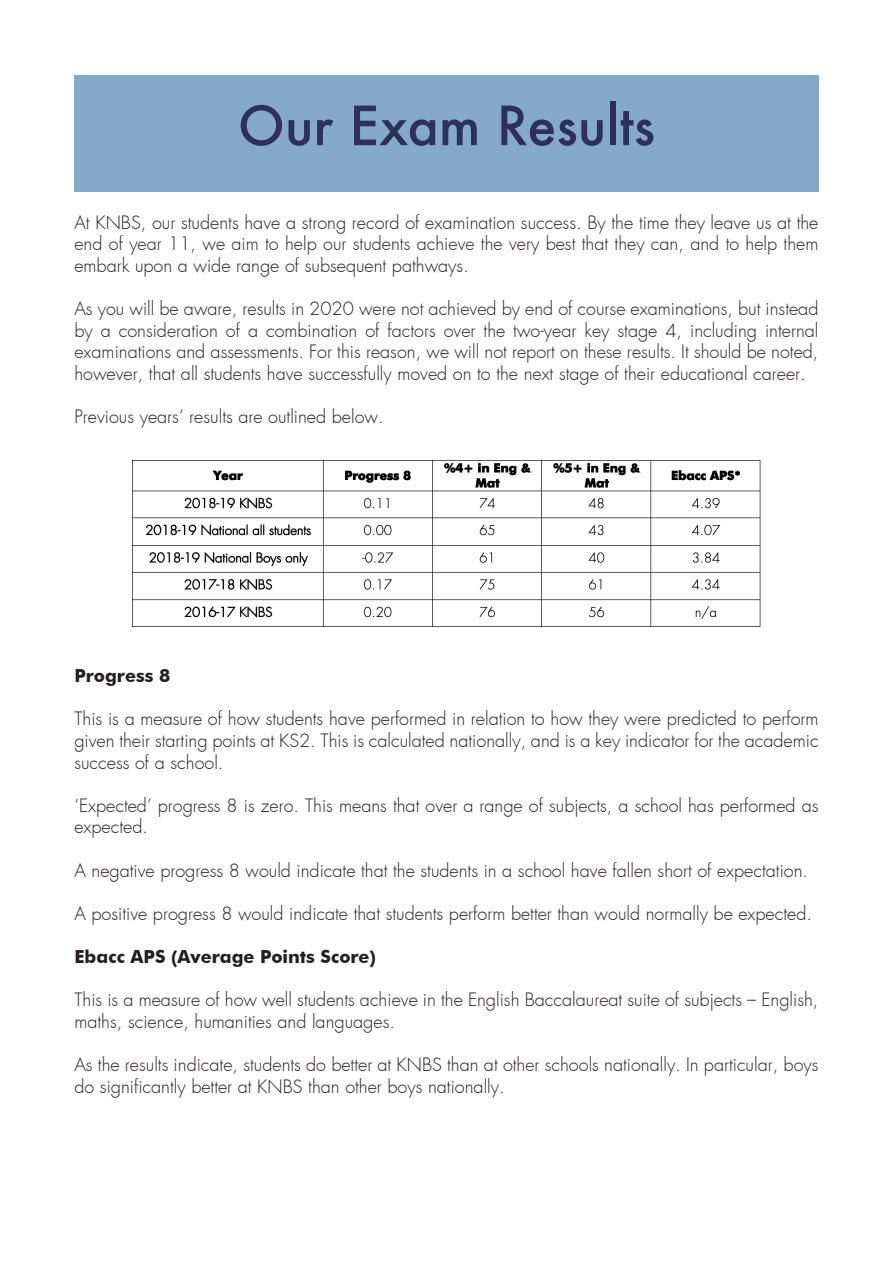
<style>
.page{position:relative;width:893px;height:1263px;background:#fff}
.page>*{position:absolute;margin:0;border:0;box-sizing:border-box;transform-origin:0 0}
.t1{font:500 52.5px "Futura";color:#2d315a}
.t2{font:300 18px/21.6px "Futura";color:#231f20;text-align:justify}
.t3{font:700 18px "Futura BT";color:#231f20}
</style>
<div class="page">
<div style="left:74px;top:75px;width:745px;height:117px;background:#85a9ca"></div>
<img style="left:132px;top:460px;width:629px;height:167px">
<p class="t1" style="left:238px;top:90px;width:419px">Our Exam Results</p>
<p class="t2" style="left:74px;top:211px;width:745px">At KNBS, our students have a strong record of examination success. By the time they leave us at the end of year 11, we aim to help our students achieve the very best that they can, and to help them embark upon a wide range of subsequent pathways.</p>
<p class="t2" style="left:74px;top:298px;width:746px">As you will be aware, results in 2020 were not achieved by end of course examinations, but instead by a consideration of a combination of factors over the two-year key stage 4, including internal examinations and assessments. For this reason, we will not report on these results. It should be noted, however, that all students have successfully moved on to the next stage of their educational career.</p>
<p class="t2" style="left:74px;top:406px;width:311px">Previous years’ results are outlined below.</p>
<p class="t3" style="left:74px;top:665px;width:97px">Progress 8</p>
<p class="t2" style="left:74px;top:708px;width:746px">This is a measure of how students have performed in relation to how they were predicted to perform given their starting points at KS2. This is calculated nationally, and is a key indicator for the academic success of a school.</p>
<p class="t2" style="left:74px;top:795px;width:746px">‘Expected’ progress 8 is zero. This means that over a range of subjects, a school has performed as expected.</p>
<p class="t2" style="left:74px;top:859px;width:735px">A negative progress 8 would indicate that the students in a school have fallen short of expectation.</p>
<p class="t2" style="left:74px;top:903px;width:739px">A positive progress 8 would indicate that students perform better than would normally be expected.</p>
<p class="t3" style="left:74px;top:946px;width:303px">Ebacc APS (Average Points Score)</p>
<p class="t2" style="left:74px;top:989px;width:746px">This is a measure of how well students achieve in the English Baccalaureat suite of subjects – English, maths, science, humanities and languages.</p>
<p class="t2" style="left:74px;top:1054px;width:746px">As the results indicate, students do better at KNBS than at other schools nationally. In particular, boys do significantly better at KNBS than other boys nationally.</p>
</div>
